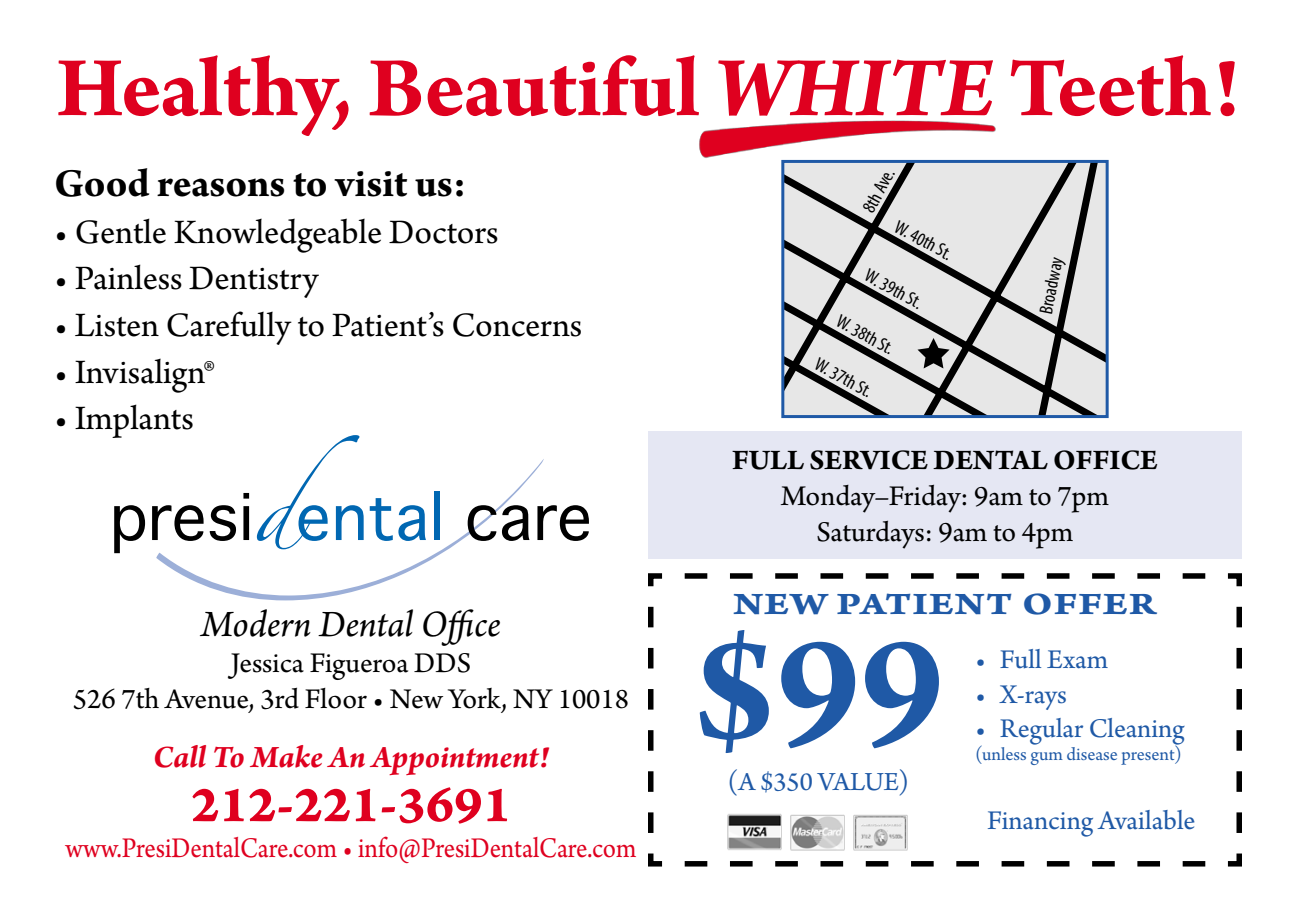
<style>
.page{position:relative;width:1296px;height:918px;background:#fff}
.page>*{position:absolute;margin:0;border:0;box-sizing:border-box;transform-origin:0 0}
.t1{font:700 165px "Arno Pro";color:#1f59a6}
.t2{font:700 90px "Arno Pro";letter-spacing:-.005em;color:#df001f}
.t3{font:62.1px "Geneva";color:#000}
.t4{font:54px "Arno Pro Bold Caption";color:#df001f}
.t5{font:700 42px "Arno Pro";color:#000}
.t6{font:italic 39px "Arno Pro";letter-spacing:-.005em;color:#000}
.t7{font:36px "Arno Pro";letter-spacing:-.005em;color:#000}
.t8{font:italic 700 33px "Arno Pro";letter-spacing:-.005em;color:#df001f}
.t9{font:33px "Arno Pro Bold Caption";letter-spacing:.02em;color:#1f59a6;scale:1.2 1}
.t10{font:30px/36px "Arno Pro";color:#000;text-align:center}
.t11{font:30px "Arno Pro";letter-spacing:-.005em;color:#df001f;scale:.9 1}
.t12{font:700 30px "Arno Pro";color:#000}
.t13{font:28.5px "Arno Pro";letter-spacing:-.005em;color:#1f59a6}
.t14{font:27.6px "Arno Pro";color:#1f59a6}
.t15{font:19.2px "Arno Pro";letter-spacing:-.005em;color:#1f59a6}
.t16{font:condensed 18.9px "Myriad Pro";color:#000}
.s1{font-style:italic}
.s2{font-family:"Zapfino";color:#0067b2}
.s3{color:#0067b2}
</style>
<div class="page">
<div style="left:648px;top:431px;width:594px;height:127px;background:#e5e7f3"></div>
<svg style="left:785px;top:164px;width:320px;height:77px"></svg>
<svg style="left:785px;top:241px;width:320px;height:173px"></svg>
<div style="left:781px;top:160px;width:328px;height:258px;border:3px solid #1f59a6"></div>
<svg style="left:156px;top:459px;width:388px;height:141px"></svg>
<svg style="left:648px;top:573px;width:594px;height:294px"></svg>
<img style="left:725px;top:812px;width:187px;height:40px">
<img style="left:699px;top:120px;width:309px;height:50px">
<h2 class="t2" style="left:56px;top:36px;width:1185px">Healthy, Beautiful <span class="s1">WHITE</span> Teeth!</h2>
<p class="t5" style="left:54px;top:160px;width:414px">Good reasons to visit us:</p>
<p class="t7" style="left:54px;top:212px;width:446px">• Gentle Knowledgeable Doctors</p>
<p class="t7" style="left:54px;top:258px;width:266px">• Painless Dentistry</p>
<p class="t7" style="left:54px;top:305px;width:530px">• Listen Carefully to Patient’s Concerns</p>
<p class="t7" style="left:54px;top:351px;width:162px">• Invisalign®</p>
<p class="t7" style="left:54px;top:398px;width:141px">• Implants</p>
<h3 class="t3" style="left:110px;top:464px;width:484px">presi<span class="s2">d</span><span class="s3">ental</span> care</h3>
<p class="t6" style="left:201px;top:602px;width:301px">Modern Dental Office</p>
<p class="t10" style="left:73px;top:647px;width:558px">Jessica Figueroa DDS<br>526 7th Avenue, 3rd Floor • New York, NY 10018</p>
<p class="t8" style="left:153px;top:738px;width:398px">Call To Make An Appointment!</p>
<h3 class="t4" style="left:191px;top:772px;width:322px">212-221-3691</h3>
<p class="t11" style="left:66px;top:831px;width:636px">www.PresiDentalCare.com • info@PresiDentalCare.com</p>
<p class="t16" style="left:858px;top:206px;width:49px;rotate:-62deg">8th Ave.</p>
<p class="t16" style="left:901px;top:215px;width:64px;rotate:28deg">W. 40th St.</p>
<p class="t16" style="left:871px;top:264px;width:64px;rotate:28deg">W. 39th St.</p>
<p class="t16" style="left:843px;top:310px;width:64px;rotate:28deg">W. 38th St.</p>
<p class="t16" style="left:821px;top:353px;width:64px;rotate:28deg">W. 37th St.</p>
<p class="t16" style="left:1035px;top:311px;width:59px;rotate:-79deg">Broadway</p>
<p class="t12" style="left:732px;top:443px;width:427px">FULL SERVICE DENTAL OFFICE</p>
<p class="t10" style="left:781px;top:480px;width:330px">Monday–Friday: 9am to 7pm<br>Saturdays: 9am to 4pm</p>
<p class="t9" style="left:733px;top:584px;width:354px">NEW PATIENT OFFER</p>
<h1 class="t1" style="left:693px;top:595px;width:253px">$99</h1>
<p class="t14" style="left:728px;top:766px;width:183px">(A $350 VALUE)</p>
<p class="t13" style="left:975px;top:644px;width:134px">• Full Exam</p>
<p class="t13" style="left:975px;top:678px;width:93px">• X-rays</p>
<p class="t13" style="left:975px;top:712px;width:211px">• Regular Cleaning</p>
<p class="t15" style="left:975px;top:743px;width:208px">(unless gum disease present)</p>
<p class="t13" style="left:987px;top:804px;width:210px">Financing Available</p>
</div>
